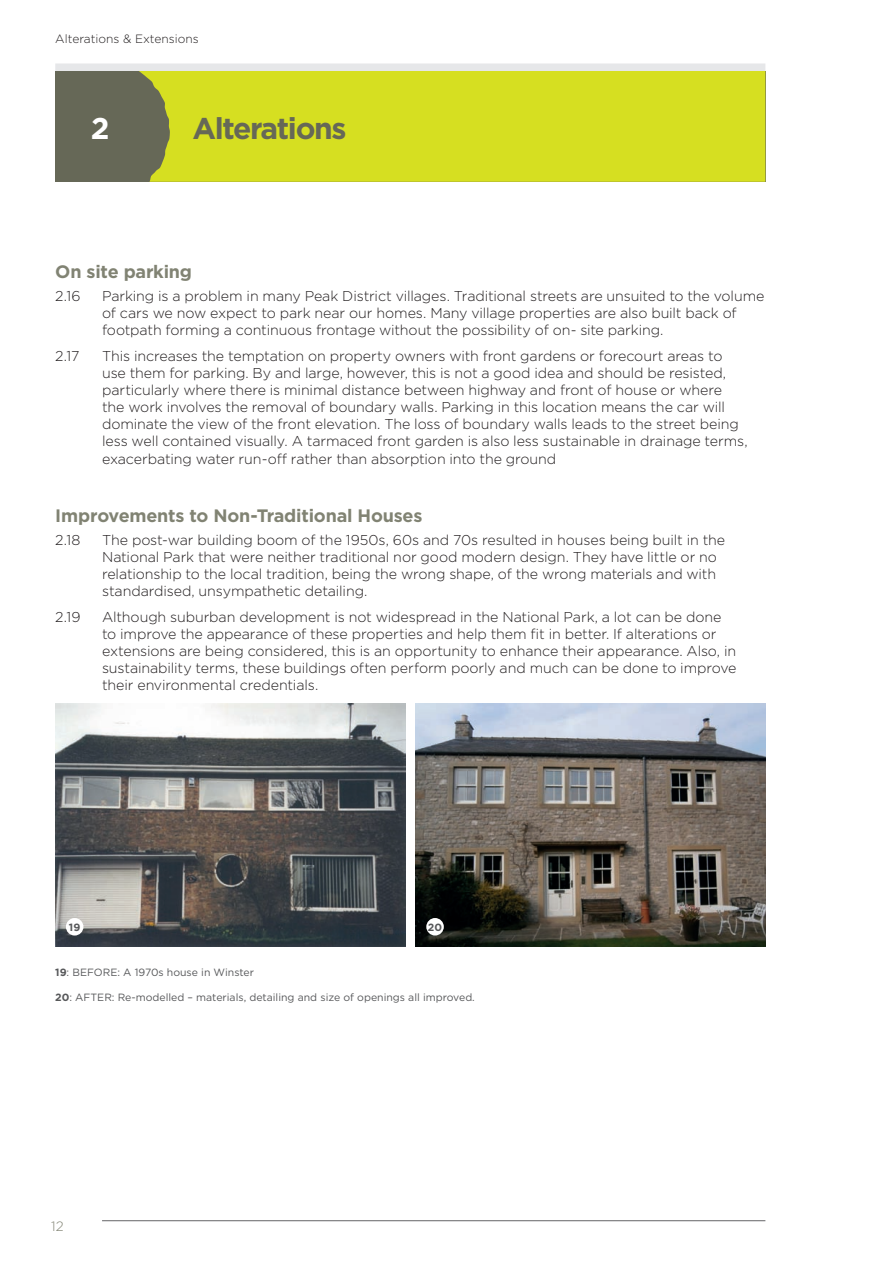
<style>
.page{position:relative;width:893px;height:1263px;background:#fff}
.page>*{position:absolute;margin:0;border:0;box-sizing:border-box;transform-origin:0 0}
.t1{font:700 30px "Gotham";letter-spacing:-.045em;color:#666857}
.t2{font:700 30px "Gotham";color:#fff}
.t3{font:700 18px "Gotham";letter-spacing:-.01em;color:#818373}
.t4{font:300 14.25px/17.1px "Gotham";letter-spacing:-.01em;color:#231f20}
.t5{font:300 13.5px "Gotham";color:#818373}
.t6{font:300 12px "Gotham";color:#231f20}
.t7{font:10.5px "Gotham";color:#57585a}
.t8{font:700 10.5px "Gotham";color:#57585a}
.s1{font-weight:700}
</style>
<div class="page">
<img style="left:416px;top:704px;width:349px;height:242px">
<img style="left:55px;top:704px;width:350px;height:242px">
<div style="left:66px;top:918px;width:17px;height:17px;background:#fff;border-radius:50%"></div>
<div style="left:426px;top:918px;width:18px;height:17px;background:#fff;border-radius:50%"></div>
<hr style="left:102px;top:1220px;width:663px;height:1px;background:#636366">
<div style="left:55px;top:71px;width:710px;height:111px;background:#666857"></div>
<div style="left:55px;top:63px;width:710px;height:8px;background:#e6e7e9"></div>
<div style="left:139px;top:71px;width:626px;height:111px;background:#d6df21"></div>
<p class="t6" style="left:55px;top:31px;width:145px">Alterations &amp; Extensions</p>
<h1 class="t2" style="left:91px;top:108px;width:20px">2</h1>
<h1 class="t1" style="left:192px;top:108px;width:156px">Alterations</h1>
<p class="t3" style="left:55px;top:260px;width:138px">On site parking</p>
<p class="t4" style="left:55px;top:287px;width:27px">2.16</p>
<p class="t4" style="left:102px;top:287px;width:664px">Parking is a problem in many Peak District villages. Traditional streets are unsuited to the volume of cars we now expect to park near our homes. Many village properties are also built back of footpath forming a continuous frontage without the possibility of on- site parking.</p>
<p class="t4" style="left:55px;top:347px;width:26px">2.17</p>
<p class="t4" style="left:102px;top:347px;width:647px">This increases the temptation on property owners with front gardens or forecourt areas to use them for parking. By and large, however, this is not a good idea and should be resisted, particularly where there is minimal distance between highway and front of house or where the work involves the removal of boundary walls. Parking in this location means the car will dominate the view of the front elevation. The loss of boundary walls leads to the street being less well contained visually. A tarmaced front garden is also less sustainable in drainage terms, exacerbating water run-off rather than absorption into the ground</p>
<p class="t3" style="left:55px;top:503px;width:369px">Improvements to Non-Traditional Houses</p>
<p class="t4" style="left:55px;top:531px;width:27px">2.18</p>
<p class="t4" style="left:102px;top:531px;width:625px">The post-war building boom of the 1950s, 60s and 70s resulted in houses being built in the National Park that were neither traditional nor good modern design. They have little or no relationship to the local tradition, being the wrong shape, of the wrong materials and with standardised, unsympathetic detailing.</p>
<p class="t4" style="left:55px;top:608px;width:27px">2.19</p>
<p class="t4" style="left:102px;top:608px;width:636px">Although suburban development is not widespread in the National Park, a lot can be done to improve the appearance of these properties and help them fit in better. If alterations or extensions are being considered, this is an opportunity to enhance their appearance. Also, in sustainability terms, these buildings often perform poorly and much can be done to improve their environmental credentials.</p>
<p class="t8" style="left:69px;top:920px;width:13px">19</p>
<p class="t8" style="left:428px;top:920px;width:16px">20</p>
<p class="t7" style="left:55px;top:965px;width:200px"><span class="s1">19</span>: BEFORE: A 1970s house in Winster</p>
<p class="t7" style="left:55px;top:991px;width:421px"><span class="s1">20</span>: AFTER: Re-modelled – materials, detailing and size of openings all improved.</p>
<p class="t5" style="left:51px;top:1218px;width:14px">12</p>
</div>
